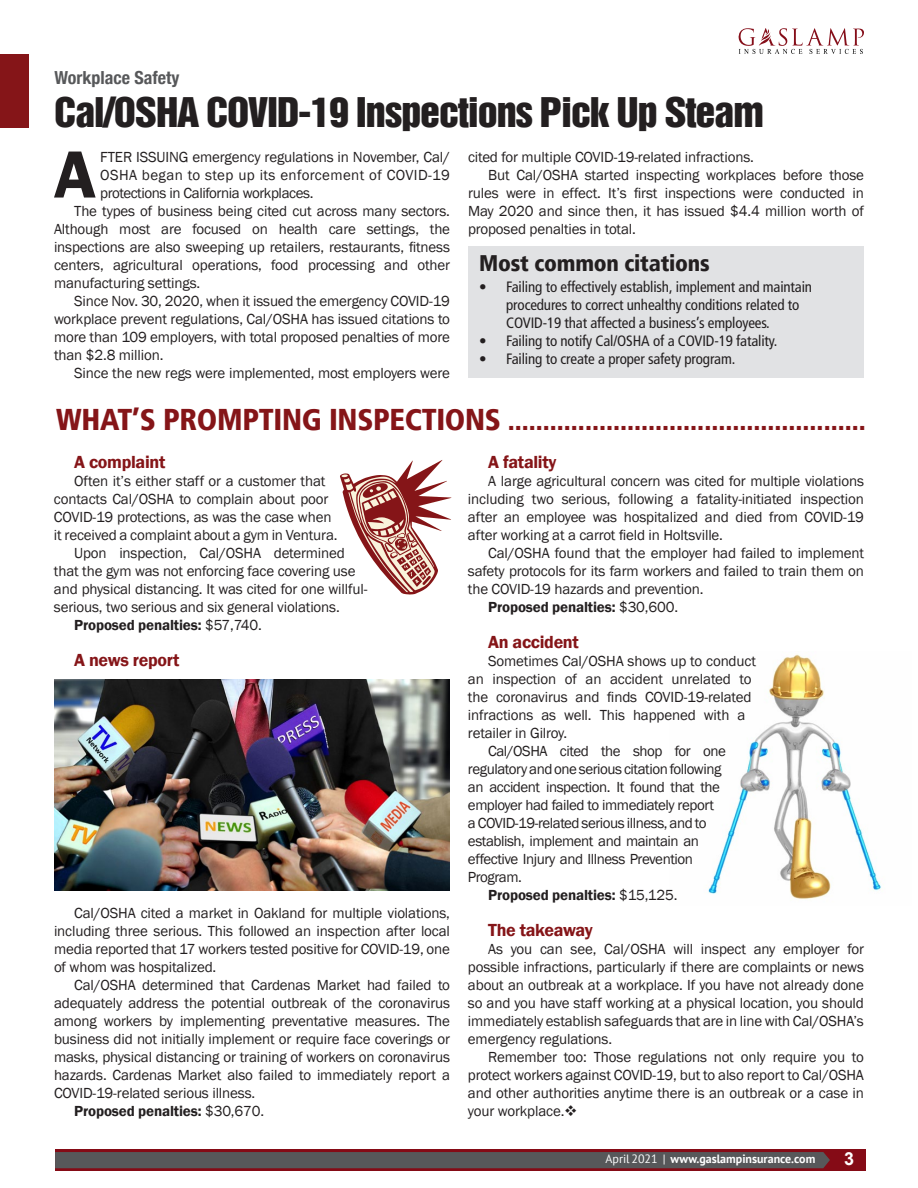
<style>
.page{position:relative;width:918px;height:1188px;background:#fff}
.page>*{position:absolute;margin:0;border:0;box-sizing:border-box;transform-origin:0 0}
.t1{font:600 69px "Franklin Gothic";color:#231f20}
.t2{font:37.5px "Helvetica Inserat";letter-spacing:-.03em;color:#231f20;scale:1.07 1}
.t3{font:900 condensed 27px "Frutiger LT";color:#851518}
.t4{font:900 condensed 22.5px "Frutiger LT";letter-spacing:-.01em;color:#231f20}
.t5{font:600 18px "Franklin Gothic";letter-spacing:-.02em;color:#851518}
.t6{font:700 condensed 18px "Helvetica Neue";color:#57585a}
.t7{font:700 18px "Arial";color:#fff}
.t8{font:15px/18px "Franklin Gothic";letter-spacing:-.01em;color:#231f20;text-align:justify}
.t9{font:15px "Franklin Gothic";letter-spacing:-.03em;color:#231f20}
.t10{font:condensed 15px/18px "Frutiger LT";letter-spacing:-.01em;color:#231f20}
.t11{font:600 15px "Franklin Gothic";letter-spacing:-.01em;color:#231f20}
.t12{font:15px "Franklin Gothic";letter-spacing:.025em;color:#231f20}
.t13{font:700 12px "PT Sans";color:#fff}
.s1{font-size:30px}
.s2{font-weight:400}
</style>
<div class="page">
<div style="left:55px;top:1149px;width:811px;height:22px;background:linear-gradient(to right,#850b16,#850b16)"></div>
<div style="left:55px;top:1152px;width:775px;height:16px;background:#57585a"></div>
<div style="left:0;top:54px;width:28px;height:73px;background:#851518"></div>
<svg style="left:739px;top:28px;width:125px;height:26px"></svg>
<div style="left:468px;top:246px;width:396px;height:132px;background:#e1e2e4"></div>
<img style="left:708px;top:654px;width:174px;height:245px">
<img style="left:54px;top:679px;width:396px;height:212px">
<svg style="left:340px;top:460px;width:111px;height:135px"></svg>
<p class="t6" style="left:54px;top:63px;width:126px">Workplace Safety</p>
<h2 class="t2" style="left:54px;top:90px;width:665px">Cal/OSHA COVID-19 Inspections Pick Up Steam</h2>
<h1 class="t1" style="left:54px;top:132px;width:43px">A</h1>
<p class="t8" style="left:100px;top:148px;width:351px">FTER ISSUING emergency regulations in November, Cal/</p>
<p class="t12" style="left:100px;top:165px;width:351px">OSHA began to step up its enforcement of COVID-19</p>
<p class="t9" style="left:100px;top:183px;width:215px">protections in California workplaces.</p>
<p class="t8" style="left:74px;top:202px;width:377px">The types of business being cited cut across many sectors.</p>
<p class="t8" style="left:54px;top:220px;width:398px">Although most are focused on health care settings, the</p>
<p class="t8" style="left:54px;top:238px;width:398px">inspections are also sweeping up retailers, restaurants, fitness</p>
<p class="t8" style="left:54px;top:256px;width:398px">centers, agricultural operations, food processing and other</p>
<p class="t8" style="left:54px;top:274px;width:148px">manufacturing settings.</p>
<p class="t8" style="left:74px;top:292px;width:377px">Since Nov. 30, 2020, when it issued the emergency COVID-19</p>
<p class="t8" style="left:54px;top:310px;width:398px">workplace prevent regulations, Cal/OSHA has issued citations to</p>
<p class="t8" style="left:54px;top:328px;width:398px">more than 109 employers, with total proposed penalties of more</p>
<p class="t8" style="left:54px;top:346px;width:111px">than $2.8 million.</p>
<p class="t8" style="left:74px;top:364px;width:377px">Since the new regs were implemented, most employers were</p>
<p class="t8" style="left:468px;top:148px;width:287px">cited for multiple COVID-19-related infractions.</p>
<p class="t8" style="left:488px;top:166px;width:377px">But Cal/OSHA started inspecting workplaces before those</p>
<p class="t8" style="left:468px;top:184px;width:398px">rules were in effect. It’s first inspections were conducted in</p>
<p class="t8" style="left:468px;top:202px;width:398px">May 2020 and since then, it has issued $4.4 million worth of</p>
<p class="t8" style="left:468px;top:220px;width:169px">proposed penalties in total.</p>
<h3 class="t4" style="left:479px;top:249px;width:232px">Most common citations</h3>
<p class="t10" style="left:506px;top:278px;width:307px;text-indent:-27px">• Failing to effectively establish, implement and maintain procedures to correct unhealthy conditions related to<br>COVID-19 that affected a business’s employees.</p>
<p class="t10" style="left:479px;top:332px;width:300px">• Failing to notify Cal/OSHA of a COVID-19 fatality.</p>
<p class="t10" style="left:479px;top:350px;width:258px">• Failing to create a proper safety program.</p>
<h3 class="t3" style="left:56px;top:405px;width:811px"><span class="s1">WHAT’S PROMPTING INSPECTIONS</span> ...................................................</h3>
<p class="t5" style="left:488px;top:451px;width:70px">A fatality</p>
<p class="t8" style="left:468px;top:472px;width:398px;text-indent:20px">A large agricultural concern was cited for multiple violations including two serious, following a fatality-initiated inspection after an employee was hospitalized and died from COVID-19 after working at a carrot field in Holtsville.</p>
<p class="t8" style="left:488px;top:544px;width:377px">Cal/OSHA found that the employer had failed to implement</p>
<p class="t8" style="left:468px;top:562px;width:397px">safety protocols for its farm workers and failed to train them on</p>
<p class="t8" style="left:468px;top:580px;width:237px">the COVID-19 hazards and prevention.</p>
<p class="t11" style="left:488px;top:598px;width:191px">Proposed penalties: <span class="s2">$30,600.</span></p>
<p class="t5" style="left:488px;top:631px;width:92px">An accident</p>
<p class="t8" style="left:488px;top:652px;width:269px">Sometimes Cal/OSHA shows up to conduct</p>
<p class="t8" style="left:468px;top:670px;width:285px">an inspection of an accident unrelated to</p>
<p class="t8" style="left:468px;top:688px;width:285px">the coronavirus and finds COVID-19-related</p>
<p class="t8" style="left:468px;top:706px;width:279px">infractions as well. This happened with a</p>
<p class="t8" style="left:468px;top:724px;width:101px">retailer in Gilroy.</p>
<p class="t9" style="left:488px;top:742px;width:239px">Cal/OSHA cited the shop for one</p>
<p class="t9" style="left:468px;top:760px;width:255px">regulatory and one serious citation following</p>
<p class="t9" style="left:468px;top:778px;width:254px">an accident inspection. It found that the</p>
<p class="t9" style="left:468px;top:796px;width:248px">employer had failed to immediately report</p>
<p class="t9" style="left:468px;top:814px;width:240px">a COVID-19-related serious illness, and to</p>
<p class="t9" style="left:468px;top:832px;width:232px">establish, implement and maintain an</p>
<p class="t9" style="left:468px;top:850px;width:227px">effective Injury and Illness Prevention</p>
<p class="t9" style="left:468px;top:868px;width:55px">Program.</p>
<p class="t11" style="left:488px;top:886px;width:191px">Proposed penalties: <span class="s2">$15,125.</span></p>
<p class="t5" style="left:488px;top:919px;width:106px">The takeaway</p>
<p class="t8" style="left:468px;top:940px;width:398px;text-indent:20px">As you can see, Cal/OSHA will inspect any employer for possible infractions, particularly if there are complaints or news about an outbreak at a workplace. If you have not already done so and you have staff working at a physical location, you should immediately establish safeguards that are in line with Cal/OSHA’s emergency regulations.</p>
<p class="t8" style="left:468px;top:1048px;width:398px;text-indent:20px">Remember too: Those regulations not only require you to protect workers against COVID-19, but to also report to Cal/OSHA and other authorities anytime there is an outbreak or a case in your workplace.❖</p>
<p class="t5" style="left:74px;top:451px;width:93px">A complaint</p>
<p class="t8" style="left:74px;top:472px;width:253px">Often it’s either staff or a customer that</p>
<p class="t8" style="left:54px;top:490px;width:276px">contacts Cal/OSHA to complain about poor</p>
<p class="t8" style="left:54px;top:508px;width:279px">COVID-19 protections, as was the case when</p>
<p class="t8" style="left:54px;top:526px;width:285px">it received a complaint about a gym in Ventura.</p>
<p class="t8" style="left:74px;top:544px;width:272px">Upon inspection, Cal/OSHA determined</p>
<p class="t8" style="left:54px;top:562px;width:303px">that the gym was not enforcing face covering use</p>
<p class="t8" style="left:54px;top:580px;width:315px">and physical distancing. It was cited for one willful-</p>
<p class="t8" style="left:54px;top:598px;width:287px">serious, two serious and six general violations.</p>
<p class="t11" style="left:74px;top:616px;width:189px">Proposed penalties: <span class="s2">$57,740.</span></p>
<p class="t5" style="left:74px;top:649px;width:107px">A news report</p>
<p class="t8" style="left:54px;top:904px;width:398px;text-indent:20px">Cal/OSHA cited a market in Oakland for multiple violations, including three serious. This followed an inspection after local media reported that 17 workers tested positive for COVID-19, one of whom was hospitalized.</p>
<p class="t8" style="left:74px;top:976px;width:377px">Cal/OSHA determined that Cardenas Market had failed to</p>
<p class="t8" style="left:54px;top:994px;width:398px">adequately address the potential outbreak of the coronavirus</p>
<p class="t8" style="left:54px;top:1012px;width:398px">among workers by implementing preventative measures. The</p>
<p class="t8" style="left:54px;top:1030px;width:397px">business did not initially implement or require face coverings or</p>
<p class="t8" style="left:54px;top:1048px;width:398px">masks, physical distancing or training of workers on coronavirus</p>
<p class="t8" style="left:54px;top:1066px;width:398px">hazards. Cardenas Market also failed to immediately report a</p>
<p class="t8" style="left:54px;top:1084px;width:203px">COVID-19-related serious illness.</p>
<p class="t11" style="left:74px;top:1102px;width:191px">Proposed penalties: <span class="s2">$30,670.</span></p>
<p class="t13" style="left:606px;top:1151px;width:211px"><span class="s2">April 2021 |</span> www.gaslampinsurance.com</p>
<p class="t7" style="left:844px;top:1147px;width:12px">3</p>
</div>
